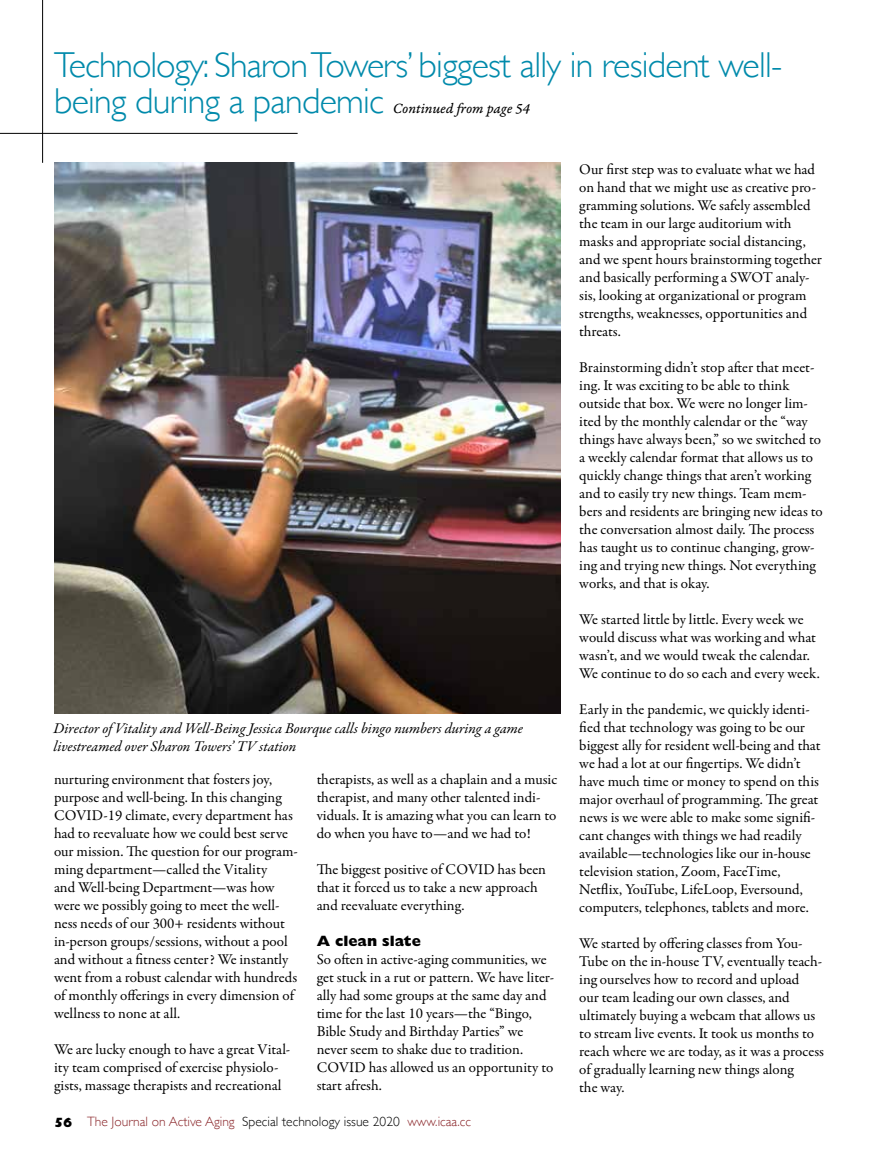
<style>
.page{position:relative;width:878px;height:1161px;background:#fff}
.page>*{position:absolute;margin:0;border:0;box-sizing:border-box;transform-origin:0 0}
.t1{font:300 36px/36px "Gill Sans";letter-spacing:-.02em;color:#008aab}
.t2{font:15px/18px "Garamond Premr Pro";letter-spacing:-.005em;color:#000}
.t3{font:italic 15px/18px "Garamond Premr Pro";letter-spacing:-.005em;color:#000}
.t4{font:15px "Garamond Premr Pro It Capt";letter-spacing:-.005em;color:#000}
.t5{font:800 15px "Gill Sans";color:#000}
.t6{font:300 13.5px "Gill Sans";color:#8a2529}
.s1{font-weight:800;color:#000}
.s2{color:#000}
</style>
<div class="page">
<hr style="left:0;top:133px;width:297px;height:1px;background:#000">
<hr style="left:42px;top:0;width:1px;height:163px;background:#000">
<img style="left:54px;top:162px;width:506px;height:551px">
<h1 class="t1" style="left:54px;top:45px;width:730px">Technology: Sharon Towers’ biggest ally in resident well&shy;being during a pandemic</h1>
<p class="t4" style="left:393px;top:99px;width:138px">Continued from page 54</p>
<p class="t3" style="left:54px;top:720px;width:471px">Director of Vitality and Well-Being Jessica Bourque calls bingo numbers during a game livestreamed over Sharon Towers’ TV station</p>
<p class="t2" style="left:54px;top:770px;width:245px">nurturing environment that fosters joy, purpose and well-being. In this changing COVID-19 climate, every department has had to reevaluate how we could best serve our mission. The question for our program&shy;ming department—called the Vitality<br>and Well-being Department—was how were we possibly going to meet the well&shy;ness needs of our 300+ residents without in-person groups/sessions, without a pool and without a fitness center? We instantly went from a robust calendar with hundreds of monthly offerings in every dimension of wellness to none at all.</p>
<p class="t2" style="left:54px;top:1040px;width:238px">We are lucky enough to have a great Vital&shy;ity team comprised of exercise physiolo&shy;gists, massage therapists and recreational</p>
<p class="t2" style="left:316px;top:770px;width:242px">therapists, as well as a chaplain and a music therapist, and many other talented indi&shy;viduals. It is amazing what you can learn to do when you have to—and we had to!</p>
<p class="t2" style="left:316px;top:860px;width:231px">The biggest positive of COVID has been that it forced us to take a new approach and reevaluate everything.</p>
<p class="t5" style="left:316px;top:932px;width:106px">A clean slate</p>
<p class="t2" style="left:316px;top:950px;width:239px">So often in active-aging communities, we get stuck in a rut or pattern. We have liter&shy;ally had some groups at the same day and time for the last 10 years—the “Bingo, Bible Study and Birthday Parties” we never seem to shake due to tradition.<br>COVID has allowed us an opportunity to start afresh.</p>
<p class="t6" style="left:54px;top:1111px;width:418px"><span class="s1">56</span> The Journal on Active Aging <span class="s2">Special technology issue 2020</span> www.icaa.cc</p>
<p class="t2" style="left:579px;top:160px;width:244px">Our first step was to evaluate what we had on hand that we might use as creative pro&shy;gramming solutions. We safely assembled the team in our large auditorium with masks and appropriate social distancing, and we spent hours brainstorming together and basically performing a SWOT analy&shy;sis, looking at organizational or program strengths, weaknesses, opportunities and threats.</p>
<p class="t2" style="left:579px;top:358px;width:245px">Brainstorming didn’t stop after that meet&shy;ing. It was exciting to be able to think outside that box. We were no longer lim&shy;ited by the monthly calendar or the “way things have always been,” so we switched to a weekly calendar format that allows us to quickly change things that aren’t working and to easily try new things. Team mem&shy;bers and residents are bringing new ideas to the conversation almost daily. The process has taught us to continue changing, grow&shy;ing and trying new things. Not everything works, and that is okay.</p>
<p class="t2" style="left:579px;top:610px;width:242px">We started little by little. Every week we would discuss what was working and what wasn’t, and we would tweak the calendar.<br>We continue to do so each and every week.</p>
<p class="t2" style="left:579px;top:700px;width:243px">Early in the pandemic, we quickly identi&shy;fied that technology was going to be our biggest ally for resident well-being and that we had a lot at our fingertips. We didn’t have much time or money to spend on this major overhaul of programming. The great news is we were able to make some signifi&shy;cant changes with things we had readily available—technologies like our in-house television station, Zoom, FaceTime, Netflix, YouTube, LifeLoop, Eversound, computers, telephones, tablets and more.</p>
<p class="t2" style="left:579px;top:934px;width:246px">We started by offering classes from You-Tube on the in-house TV, eventually teach&shy;ing ourselves how to record and upload<br>our team leading our own classes, and ultimately buying a webcam that allows us to stream live events. It took us months to reach where we are today, as it was a process of gradually learning new things along<br>the way.</p>
</div>
